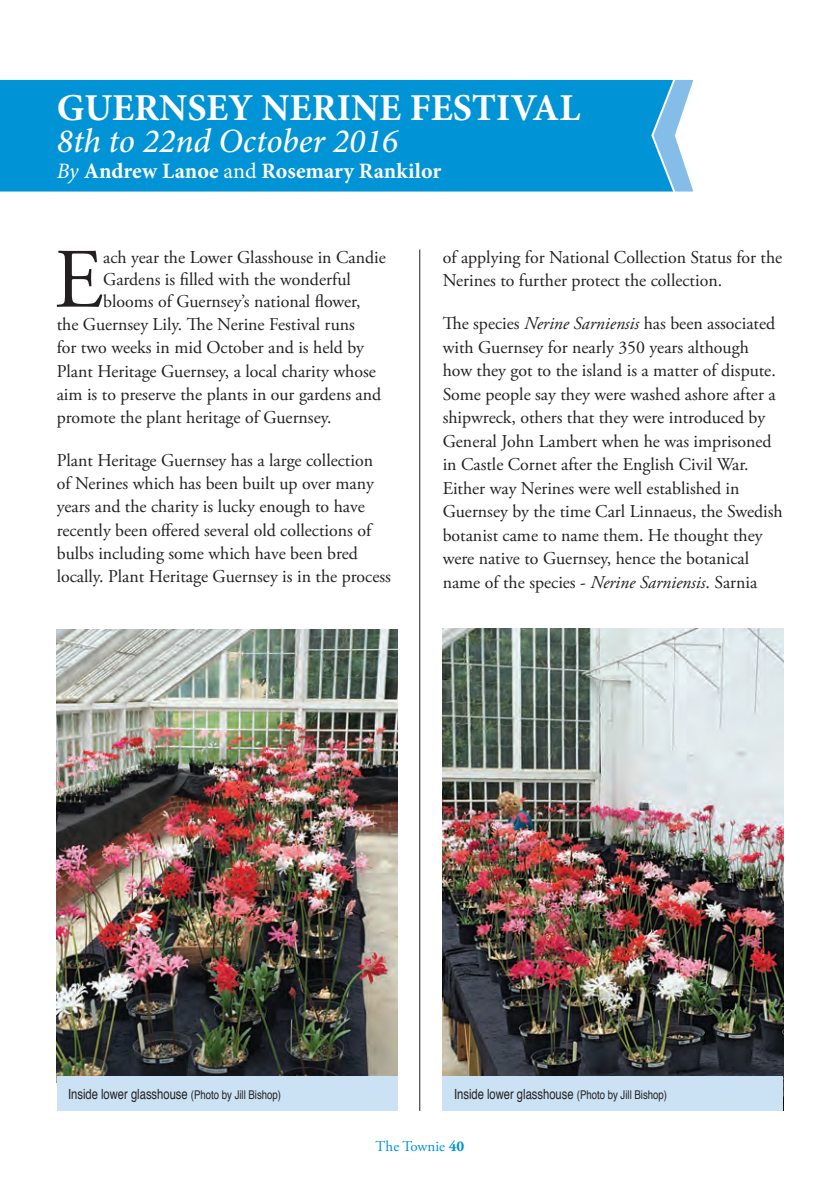
<style>
.page{position:relative;width:840px;height:1191px;background:#fff}
.page>*{position:absolute;margin:0;border:0;box-sizing:border-box;transform-origin:0 0}
.t1{font:84.4px "Adobe Garamond Pro";color:#231f20}
.t2{font:700 38px "Minion Pro";color:#fff}
.t3{font:italic 500 34px "Minion Pro";color:#fff}
.t4{font:700 22px "Minion Pro";color:#fff}
.t5{font:18px/23.6px "Adobe Garamond Pro";color:#231f20}
.t6{font:15px "Adobe Garamond Pro";color:#0093d5}
.t7{font:14px "Helvetica";color:#231f20;scale:.8 1}
.s1{font-weight:400;font-style:italic}
.s2{font-weight:400}
.s3{font-style:italic}
.s4{font-size:12px}
.s5{font-weight:700}
</style>
<div class="page">
<svg style="left:677px;top:80px;width:17px;height:112px"></svg>
<div style="left:0;top:79px;width:677px;height:113px;background:#0093d5"></div>
<hr style="left:419px;top:249px;width:1px;height:861px;background:#231f20">
<img style="left:442px;top:629px;width:340px;height:447px">
<img style="left:57px;top:629px;width:340px;height:447px">
<div style="left:57px;top:1076px;width:340px;height:34px;background:#cbe1f4"></div>
<div style="left:442px;top:1076px;width:340px;height:34px;background:#cbe1f4"></div>
<p class="t2" style="left:57px;top:81px;width:525px">GUERNSEY NERINE FESTIVAL</p>
<p class="t3" style="left:57px;top:118px;width:342px">8th to 22nd October 2016</p>
<p class="t4" style="left:57px;top:156px;width:386px"><span class="s1">By</span> Andrew Lanoe <span class="s2">and</span> Rosemary Rankilor</p>
<p class="t1" style="left:54px;top:229px;width:50px">E</p>
<p class="t5" style="left:103px;top:246px;width:284px">ach year the Lower Glasshouse in Candie</p>
<p class="t5" style="left:103px;top:268px;width:249px">Gardens is filled with the wonderful</p>
<p class="t5" style="left:103px;top:290px;width:259px">blooms of Guernsey’s national flower,</p>
<p class="t5" style="left:57px;top:313px;width:299px">the Guernsey Lily. The Nerine Festival runs</p>
<p class="t5" style="left:57px;top:336px;width:308px">for two weeks in mid October and is held by</p>
<p class="t5" style="left:57px;top:360px;width:320px">Plant Heritage Guernsey, a local charity whose</p>
<p class="t5" style="left:57px;top:383px;width:326px">aim is to preserve the plants in our gardens and</p>
<p class="t5" style="left:57px;top:406px;width:276px">promote the plant heritage of Guernsey.</p>
<p class="t5" style="left:57px;top:449px;width:335px">Plant Heritage Guernsey has a large collection of Nerines which has been built up over many years and the charity is lucky enough to have recently been offered several old collections of bulbs including some which have been bred locally. Plant Heritage Guernsey is in the process</p>
<p class="t5" style="left:442px;top:246px;width:341px">of applying for National Collection Status for the<br>Nerines to further protect the collection.</p>
<p class="t5" style="left:442px;top:312px;width:341px">The species <span class="s3">Nerine Sarniensis</span> has been associated with Guernsey for nearly 350 years although how they got to the island is a matter of dispute.<br>Some people say they were washed ashore after a shipwreck, others that they were introduced by General John Lambert when he was imprisoned in Castle Cornet after the English Civil War.<br>Either way Nerines were well established in Guernsey by the time Carl Linnaeus, the Swedish botanist came to name them. He thought they were native to Guernsey, hence the botanical name of the species - <span class="s3">Nerine Sarniensis</span>. Sarnia</p>
<p class="t7" style="left:68px;top:1083px;width:268px">Inside lower glasshouse <span class="s4">(Photo by Jill Bishop)</span></p>
<p class="t7" style="left:454px;top:1083px;width:268px">Inside lower glasshouse <span class="s4">(Photo by Jill Bishop)</span></p>
<p class="t6" style="left:375px;top:1137px;width:90px">The Townie <span class="s5">40</span></p>
</div>
